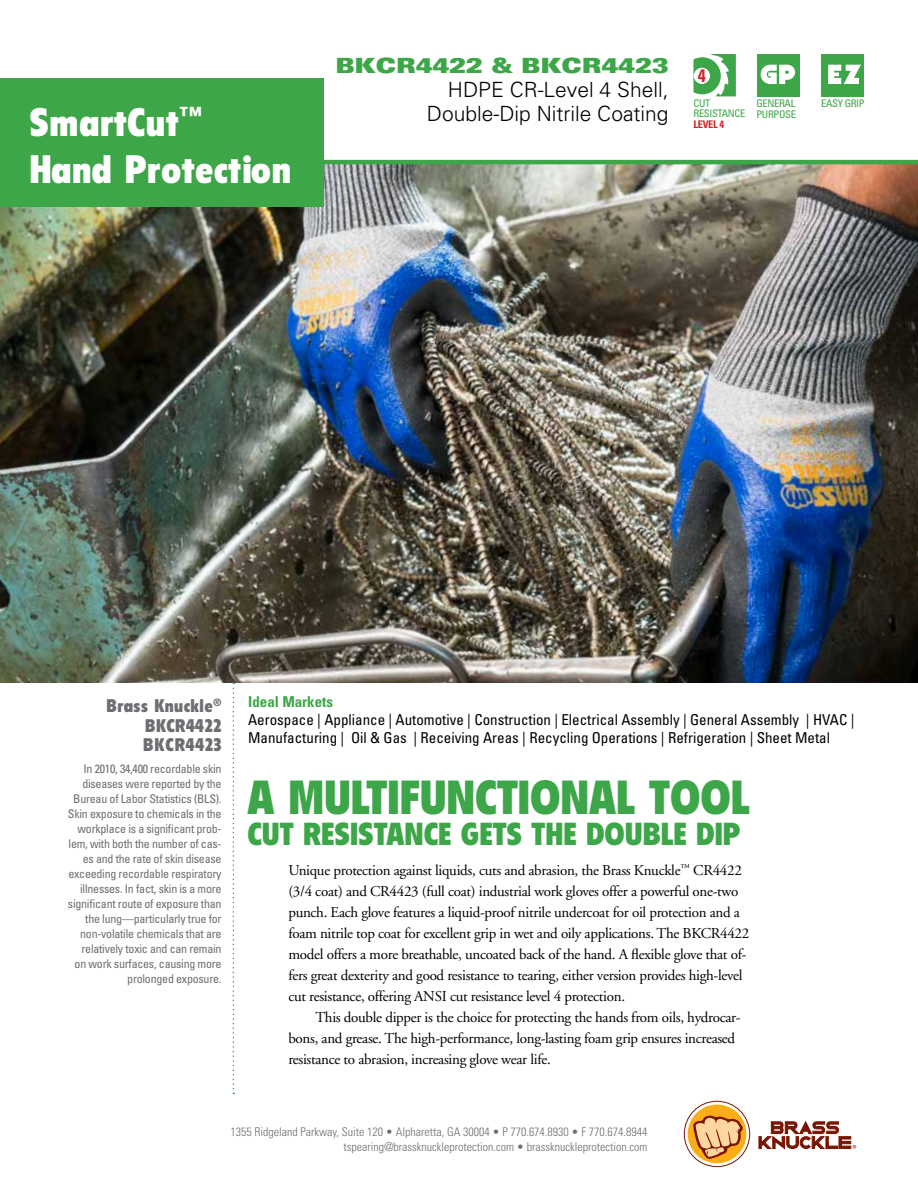
<style>
.page{position:relative;width:918px;height:1188px;background:#fff}
.page>*{position:absolute;margin:0;border:0;box-sizing:border-box;transform-origin:0 0}
.t1{font:900 condensed 46.95px "Flyer";color:#3da648}
.t2{font:900 condensed 39px/46.8px "Flyer";letter-spacing:.02em;color:#fff}
.t3{font:900 condensed 31.35px "Flyer";color:#3da648}
.t4{font:300 21px/24px "Univers";color:#000;text-align:right}
.t5{font:900 expanded 21px "Univers";color:#3da648;scale:.95 1}
.t6{font:900 condensed 18px/19.5px "Flyer";letter-spacing:.025em;color:#6d6e71;text-align:justify}
.t7{font:700 condensed 18px "Univers";color:#d2232a}
.t8{font:15px/21px "Adobe Garamond";letter-spacing:-.02em;color:#000}
.t9{font:condensed 15px/18px "Univers";color:#000}
.t10{font:700 condensed 15px "Univers";color:#3da648}
.t11{font:condensed 12px/15px "Univers";letter-spacing:-.02em;color:#6d6e71;text-align:right}
.t12{font:300 condensed 12px/15px "Univers";color:#6d6e71;text-align:right}
.t13{font:condensed 10.5px/10.5px "Univers";letter-spacing:-.03em;color:#3da648}
.t14{font:700 condensed 10.5px "Univers";letter-spacing:-.03em;color:#d2232a}
</style>
<div class="page">
<img style="left:0;top:164px;width:918px;height:519px">
<div style="left:0;top:79px;width:324px;height:128px;background:#3da648"></div>
<hr style="left:316px;top:160px;width:602px;height:4px;background:#3da648">
<svg style="left:684px;top:1101px;width:66px;height:66px"></svg>
<div style="left:684px;top:1101px;width:66px;height:66px;border:1px solid #7a1502;border-radius:50%"></div>
<div style="left:688px;top:1105px;width:58px;height:58px;background:#fbad18;border-radius:50%"></div>
<svg style="left:693px;top:1105px;width:51px;height:55px"></svg>
<svg style="left:759px;top:1122px;width:97px;height:27px"></svg>
<svg style="left:233px;top:683px;width:1px;height:411px"></svg>
<svg style="left:693px;top:54px;width:43px;height:42px"></svg>
<div style="left:757px;top:54px;width:43px;height:42px;background:#3da648"></div>
<svg style="left:761px;top:65px;width:34px;height:19px"></svg>
<div style="left:821px;top:54px;width:43px;height:42px;background:#3da648"></div>
<svg style="left:828px;top:65px;width:33px;height:19px"></svg>
<h2 class="t2" style="left:29px;top:99px;width:263px">SmartCut<sup>™<br></sup>Hand Protection</h2>
<h3 class="t5" style="left:335px;top:53px;width:352px">BKCR4422 &amp; BKCR4423</h3>
<h3 class="t4" style="left:427px;top:78px;width:243px">HDPE CR-Level 4 Shell,<br>Double-Dip Nitrile Coating</h3>
<p class="t7" style="left:698px;top:65px;width:9px">4</p>
<p class="t13" style="left:693px;top:98px;width:53px">CUT<br>RESISTANCE</p>
<p class="t14" style="left:693px;top:117px;width:32px">LEVEL 4</p>
<p class="t13" style="left:756px;top:98px;width:41px">GENERAL<br>PURPOSE</p>
<p class="t13" style="left:821px;top:98px;width:45px">EASY GRIP</p>
<p class="t6" style="left:143px;top:696px;width:80px;text-indent:-37px">Brass Knuckle<sup>® </sup>BKCR4422<br>BKCR4423</p>
<p class="t11" style="left:68px;top:761px;width:155px">In 2010, 34,400 recordable skin diseases were reported by the<br>Bureau of Labor Statistics (BLS).<br>Skin exposure to chemicals in the workplace is a significant prob&shy;lem, with both the number of cas&shy;es and the rate of skin disease exceeding recordable respiratory illnesses. In fact, skin is a more significant route of exposure than the lung—particularly true for non-volatile chemicals that are relatively toxic and can remain on work surfaces, causing more prolonged exposure.</p>
<p class="t10" style="left:248px;top:693px;width:86px">Ideal Markets</p>
<p class="t9" style="left:248px;top:711px;width:608px">Aerospace | Appliance | Automotive | Construction | Electrical Assembly | General Assembly | HVAC |<br>Manufacturing | Oil &amp; Gas | Receiving Areas | Recycling Operations | Refrigeration | Sheet Metal</p>
<h1 class="t1" style="left:248px;top:770px;width:504px">A MULTIFUNCTIONAL TOOL</h1>
<h3 class="t3" style="left:248px;top:816px;width:494px">CUT RESISTANCE GETS THE DOUBLE DIP</h3>
<p class="t8" style="left:288px;top:860px;width:462px">Unique protection against liquids, cuts and abrasion, the Brass Knuckle<sup>™</sup> CR4422 (3/4 coat) and CR4423 (full coat) industrial work gloves offer a powerful one-two punch. Each glove features a liquid-proof nitrile undercoat for oil protection and a foam nitrile top coat for excellent grip in wet and oily applications. The BKCR4422 model offers a more breathable, uncoated back of the hand. A flexible glove that of&shy;fers great dexterity and good resistance to tearing, either version provides high-level cut resistance, offering ANSI cut resistance level 4 protection.</p>
<p class="t8" style="left:288px;top:1007px;width:454px;text-indent:27px">This double dipper is the choice for protecting the hands from oils, hydrocar&shy;bons, and grease. The high-performance, long-lasting foam grip ensures increased resistance to abrasion, increasing glove wear life.</p>
<p class="t12" style="left:231px;top:1124px;width:418px">1355 Ridgeland Parkway, Suite 120 • Alpharetta, GA 30004 • P 770.674.8930 • F 770.674.8944 tspearing@brassknuckleprotection.com • brassknuckleprotection.com</p>
</div>
